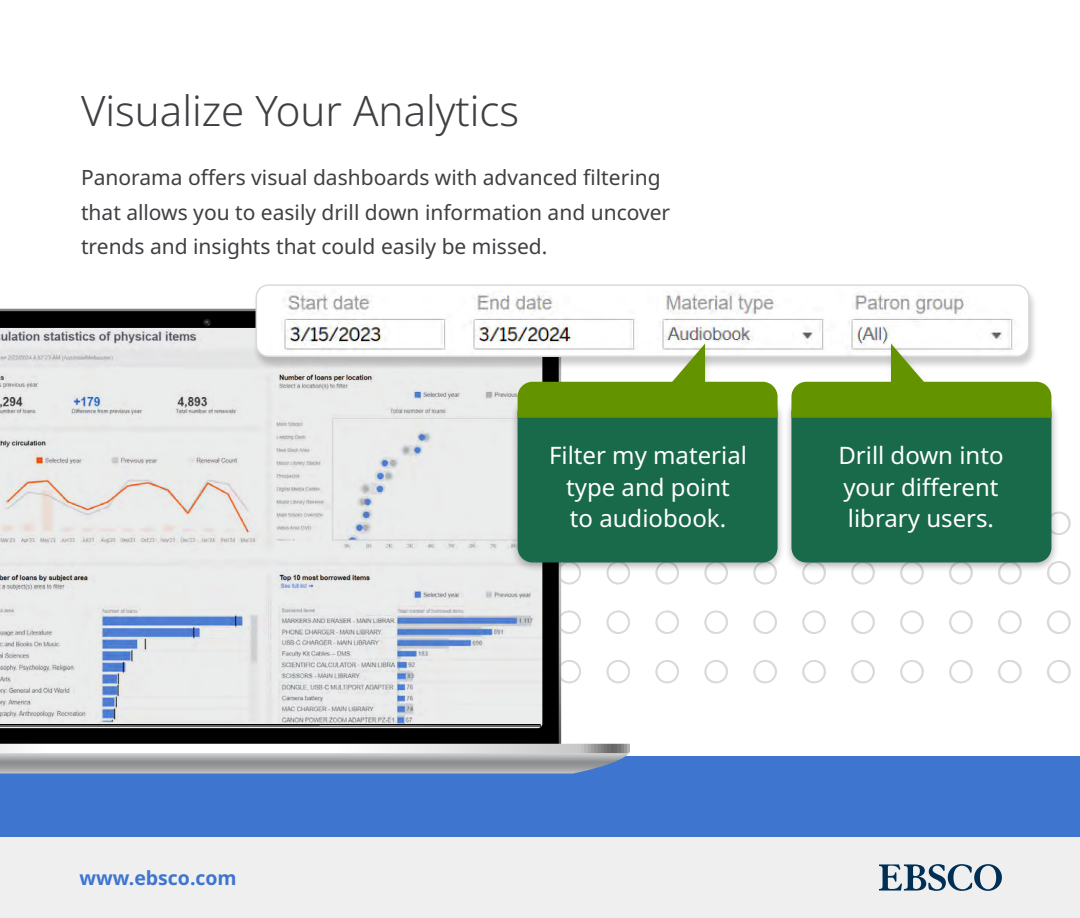
<style>
.page{position:relative;width:1080px;height:918px;background:#fff}
.page>*{position:absolute;margin:0;border:0;box-sizing:border-box;transform-origin:0 0}
.t1{font:300 42px "Noto Sans";color:#3d3f42}
.t2{font:24px/31.5px "Noto Sans";color:#fff;text-align:center}
.t3{font:21px/34.5px "Noto Sans";color:#3d3f42}
.t4{font:700 19.5px "Noto Sans";color:#3e75cf}
</style>
<div class="page">
<svg style="left:561px;top:512px;width:510px;height:176px"></svg>
<div style="left:1048px;top:512px;width:23px;height:23px;border:2px solid #d9dadb;border-radius:50%"></div>
<div style="left:558px;top:561px;width:23px;height:23px;border:2px solid #d9dadb;border-radius:50%"></div>
<div style="left:607px;top:561px;width:23px;height:23px;border:2px solid #d9dadb;border-radius:50%"></div>
<div style="left:656px;top:561px;width:23px;height:23px;border:2px solid #d9dadb;border-radius:50%"></div>
<div style="left:705px;top:561px;width:23px;height:23px;border:2px solid #d9dadb;border-radius:50%"></div>
<div style="left:754px;top:561px;width:23px;height:23px;border:2px solid #d9dadb;border-radius:50%"></div>
<div style="left:803px;top:561px;width:23px;height:23px;border:2px solid #d9dadb;border-radius:50%"></div>
<div style="left:852px;top:561px;width:23px;height:23px;border:2px solid #d9dadb;border-radius:50%"></div>
<div style="left:901px;top:561px;width:23px;height:23px;border:2px solid #d9dadb;border-radius:50%"></div>
<div style="left:950px;top:561px;width:23px;height:23px;border:2px solid #d9dadb;border-radius:50%"></div>
<div style="left:999px;top:561px;width:23px;height:23px;border:2px solid #d9dadb;border-radius:50%"></div>
<div style="left:1048px;top:561px;width:23px;height:23px;border:2px solid #d9dadb;border-radius:50%"></div>
<div style="left:558px;top:610px;width:23px;height:24px;border:2px solid #d9dadb;border-radius:50%"></div>
<div style="left:607px;top:610px;width:23px;height:24px;border:2px solid #d9dadb;border-radius:50%"></div>
<div style="left:656px;top:610px;width:23px;height:24px;border:2px solid #d9dadb;border-radius:50%"></div>
<div style="left:705px;top:610px;width:23px;height:24px;border:2px solid #d9dadb;border-radius:50%"></div>
<div style="left:754px;top:610px;width:23px;height:24px;border:2px solid #d9dadb;border-radius:50%"></div>
<div style="left:803px;top:610px;width:23px;height:24px;border:2px solid #d9dadb;border-radius:50%"></div>
<div style="left:852px;top:610px;width:23px;height:24px;border:2px solid #d9dadb;border-radius:50%"></div>
<div style="left:901px;top:610px;width:23px;height:24px;border:2px solid #d9dadb;border-radius:50%"></div>
<div style="left:950px;top:610px;width:23px;height:24px;border:2px solid #d9dadb;border-radius:50%"></div>
<div style="left:999px;top:610px;width:23px;height:24px;border:2px solid #d9dadb;border-radius:50%"></div>
<div style="left:1048px;top:610px;width:23px;height:24px;border:2px solid #d9dadb;border-radius:50%"></div>
<div style="left:558px;top:660px;width:23px;height:23px;border:2px solid #d9dadb;border-radius:50%"></div>
<div style="left:607px;top:660px;width:23px;height:23px;border:2px solid #d9dadb;border-radius:50%"></div>
<div style="left:656px;top:660px;width:23px;height:23px;border:2px solid #d9dadb;border-radius:50%"></div>
<div style="left:705px;top:660px;width:23px;height:23px;border:2px solid #d9dadb;border-radius:50%"></div>
<div style="left:754px;top:660px;width:23px;height:23px;border:2px solid #d9dadb;border-radius:50%"></div>
<div style="left:803px;top:660px;width:23px;height:23px;border:2px solid #d9dadb;border-radius:50%"></div>
<div style="left:852px;top:660px;width:23px;height:23px;border:2px solid #d9dadb;border-radius:50%"></div>
<div style="left:901px;top:660px;width:23px;height:23px;border:2px solid #d9dadb;border-radius:50%"></div>
<div style="left:950px;top:660px;width:23px;height:23px;border:2px solid #d9dadb;border-radius:50%"></div>
<div style="left:999px;top:660px;width:23px;height:23px;border:2px solid #d9dadb;border-radius:50%"></div>
<div style="left:1048px;top:660px;width:23px;height:23px;border:2px solid #d9dadb;border-radius:50%"></div>
<div style="left:0;top:756px;width:1080px;height:81px;background:#3e75cf"></div>
<svg style="left:0;top:310px;width:559px;height:434px;background:#cfd0d3"></svg>
<hr style="left:0;top:725px;width:539px;height:1px;background:#666">
<svg style="left:203px;top:318px;width:8px;height:8px"></svg>
<svg style="left:319px;top:725px;width:106px;height:1px"></svg>
<svg style="left:0;top:744px;width:630px;height:30px"></svg>
<div style="left:0;top:837px;width:1080px;height:81px;background:#efefef"></div>
<svg style="left:879px;top:864px;width:123px;height:27px"></svg>
<div style="left:252px;top:285px;width:786px;height:85px;background:#000;opacity:.2"></div>
<img style="left:256px;top:285px;width:773px;height:71px">
<div style="left:256px;top:284px;width:774px;height:73px;border:2px solid #d9dadb;border-radius:12px"></div>
<div style="left:664px;top:340px;width:50px;height:56px;background:#fdfdfd"></div>
<div style="left:884px;top:340px;width:51px;height:56px;background:#fefefe"></div>
<div style="left:510px;top:394px;width:276px;height:180px;background:#000;opacity:.3"></div>
<div style="left:518px;top:398px;width:260px;height:165px;background:#186a4a;border-radius:15px"></div>
<div style="left:784px;top:394px;width:275px;height:180px;background:#000;opacity:.3"></div>
<div style="left:791px;top:398px;width:260px;height:165px;background:#186a4a;border-radius:15px"></div>
<svg style="left:518px;top:344px;width:260px;height:74px"></svg>
<svg style="left:791px;top:344px;width:260px;height:74px"></svg>
<h1 class="t1" style="left:81px;top:81px;width:440px">Visualize Your Analytics</h1>
<p class="t3" style="left:81px;top:161px;width:591px">Panorama offers visual dashboards with advanced filtering that allows you to easily drill down information and uncover trends and insights that could easily be missed.</p>
<p class="t4" style="left:80px;top:864px;width:159px">www.ebsco.com</p>
<p class="t2" style="left:549px;top:441px;width:199px">Filter my material type and point<br>to audiobook.</p>
<p class="t2" style="left:838px;top:441px;width:167px;text-align:left">Drill down into your different library users.</p>
</div>
